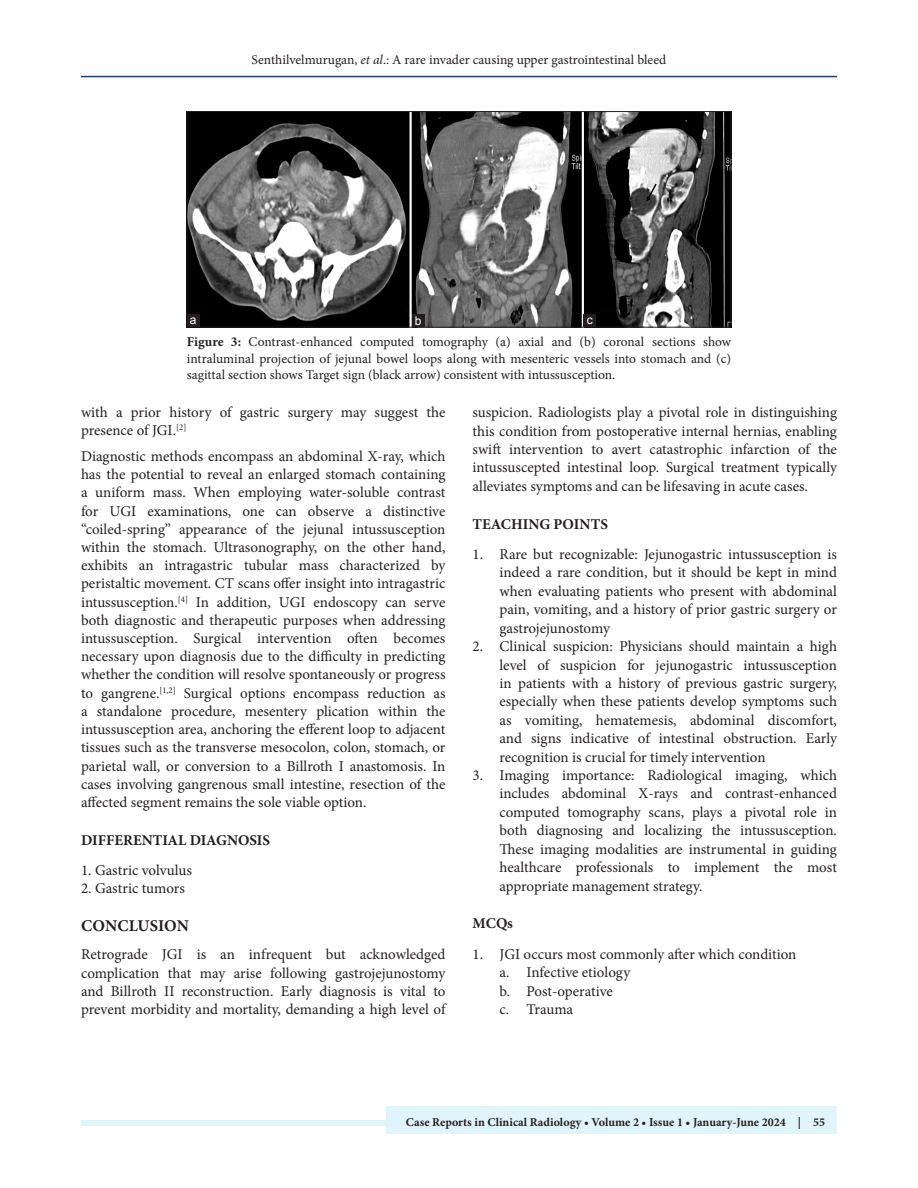
<style>
.page{position:relative;width:918px;height:1188px;background:#fff}
.page>*{position:absolute;margin:0;border:0;box-sizing:border-box;transform-origin:0 0}
.t1{font:700 16.5px "Minion Pro";color:#231f20}
.TX{font:15px/18.1px "Minion Pro";color:#231f20;text-align:justify}
.L{font:15px/18.5px "Minion Pro";color:#231f20;text-align:justify}
.LL{font:15px/18.5px "Minion Pro";letter-spacing:-.005em;color:#231f20;text-align:justify}
.L1{font:15px "Minion Pro";color:#231f20}
.t2{font:700 15px "Minion Pro";color:#231f20}
.FGC{font:13.5px/16.5px "Minion Pro";color:#231f20;text-align:justify}
.t3{font:700 12px "Minion Pro";color:#231f20}
.LABEL{font:12px "Arial";color:#fff}
.s1{font-style:italic}
.s2{font-weight:700}
</style>
<div class="page">
<hr style="left:81px;top:76px;width:756px;height:1px;background:#164077">
<div style="left:81px;top:1120px;width:756px;height:6px;background:#e1f4fc"></div>
<div style="left:386px;top:1107px;width:451px;height:27px;background:#e1f4fc"></div>
<img style="left:189px;top:113px;width:540px;height:212px">
<div style="left:187px;top:111px;width:544px;height:216px;border:1px solid #231f20"></div>
<div style="left:584px;top:314px;width:12px;height:13px;background:#231f20"></div>
<div style="left:412px;top:314px;width:13px;height:13px;background:#231f20"></div>
<div style="left:187px;top:315px;width:13px;height:12px;background:#231f20"></div>
<p class="FGC" style="left:252px;top:51px;width:416px">Senthilvelmurugan, <span class="s1">et al</span>.: A rare invader causing upper gastrointestinal bleed</p>
<p class="LABEL" style="left:190px;top:312px;width:8px">a</p>
<p class="LABEL" style="left:415px;top:313px;width:8px">b</p>
<p class="LABEL" style="left:587px;top:311px;width:7px">c</p>
<p class="FGC" style="left:187px;top:334px;width:546px"><span class="s2">Figure 3:</span> Contrast-enhanced computed tomography (a) axial and (b) coronal sections show intraluminal projection of jejunal bowel loops along with mesenteric vessels into stomach and (c) sagittal section shows Target sign (black arrow) consistent with intussusception.</p>
<p class="TX" style="left:81px;top:403px;width:366px">with a prior history of gastric surgery may suggest the presence of JGI.<sup>[2]</sup></p>
<p class="TX" style="left:81px;top:447px;width:366px">Diagnostic methods encompass an abdominal X-ray, which has the potential to reveal an enlarged stomach containing a uniform mass. When employing water-soluble contrast for UGI examinations, one can observe a distinctive “coiled-spring” appearance of the jejunal intussusception within the stomach. Ultrasonography, on the other hand, exhibits an intragastric tubular mass characterized by peristaltic movement. CT scans offer insight into intragastric intussusception.<sup>[4]</sup> In addition, UGI endoscopy can serve both diagnostic and therapeutic purposes when addressing intussusception. Surgical intervention often becomes necessary upon diagnosis due to the difficulty in predicting whether the condition will resolve spontaneously or progress to gangrene.<sup>[1,2]</sup> Surgical options encompass reduction as a standalone procedure, mesentery plication within the intussusception area, anchoring the efferent loop to adjacent tissues such as the transverse mesocolon, colon, stomach, or parietal wall, or conversion to a Billroth I anastomosis. In cases involving gangrenous small intestine, resection of the affected segment remains the sole viable option.</p>
<h2 class="t2" style="left:81px;top:829px;width:191px">DIFFERENTIAL DIAGNOSIS</h2>
<p class="L" style="left:81px;top:861px;width:112px">1. Gastric volvulus</p>
<p class="LL" style="left:81px;top:879px;width:105px">2. Gastric tumors</p>
<h1 class="t1" style="left:81px;top:914px;width:109px">CONCLUSION</h1>
<p class="TX" style="left:81px;top:946px;width:366px">Retrograde JGI is an infrequent but acknowledged complication that may arise following gastrojejunostomy and Billroth II reconstruction. Early diagnosis is vital to prevent morbidity and mortality, demanding a high level of</p>
<p class="TX" style="left:472px;top:403px;width:366px">suspicion. Radiologists play a pivotal role in distinguishing this condition from postoperative internal hernias, enabling swift intervention to avert catastrophic infarction of the intussuscepted intestinal loop. Surgical treatment typically alleviates symptoms and can be lifesaving in acute cases.</p>
<h2 class="t2" style="left:472px;top:513px;width:137px">TEACHING POINTS</h2>
<p class="L" style="left:500px;top:545px;width:339px;text-indent:-27px">1. Rare but recognizable: Jejunogastric intussusception is indeed a rare condition, but it should be kept in mind when evaluating patients who present with abdominal pain, vomiting, and a history of prior gastric surgery or gastrojejunostomy</p>
<p class="L" style="left:500px;top:637px;width:339px;text-indent:-27px">2. Clinical suspicion: Physicians should maintain a high level of suspicion for jejunogastric intussusception in patients with a history of previous gastric surgery, especially when these patients develop symptoms such as vomiting, hematemesis, abdominal discomfort, and signs indicative of intestinal obstruction. Early recognition is crucial for timely intervention</p>
<p class="LL" style="left:500px;top:766px;width:339px;text-indent:-27px">3. Imaging importance: Radiological imaging, which includes abdominal X-rays and contrast-enhanced computed tomography scans, plays a pivotal role in both diagnosing and localizing the intussusception.<br>These imaging modalities are instrumental in guiding healthcare professionals to implement the most appropriate management strategy.</p>
<h2 class="t2" style="left:472px;top:913px;width:42px">MCQs</h2>
<p class="L" style="left:472px;top:945px;width:325px">1. JGI occurs most commonly after which condition</p>
<p class="L1" style="left:500px;top:962px;width:132px">a. Infective etiology</p>
<p class="L1" style="left:500px;top:981px;width:115px">b. Post-operative</p>
<p class="L1" style="left:500px;top:999px;width:75px">c. Trauma</p>
<p class="t3" style="left:406px;top:1114px;width:421px">Case Reports in Clinical Radiology • Volume 2 • Issue 1 • January-June 2024 | 55</p>
</div>
